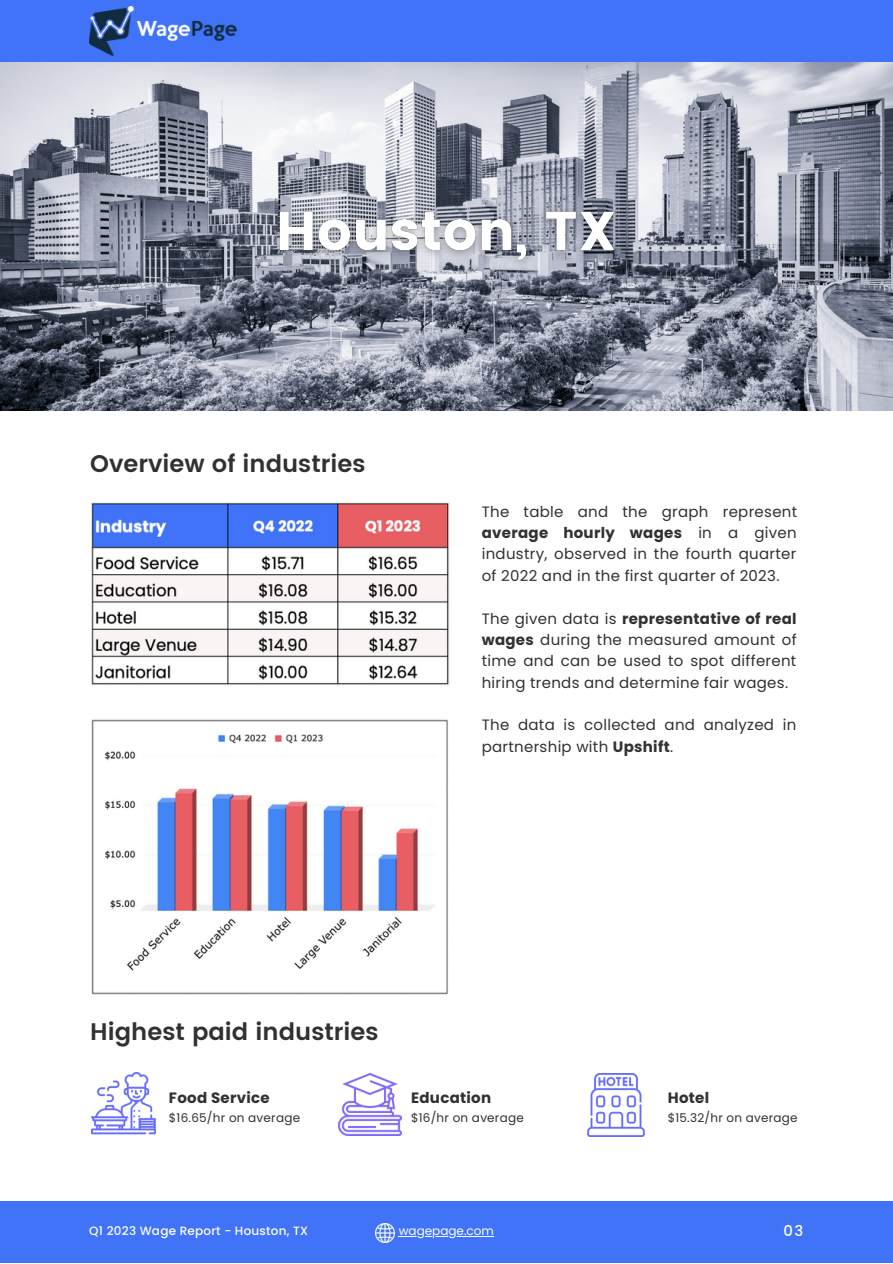
<style>
.page{position:relative;width:893px;height:1264px;background:#fff}
.page>*{position:absolute;margin:0;border:0;box-sizing:border-box;transform-origin:0 0}
.t1{font:600 24px "Poppins";color:#303133}
.t2{font:15px/21.3px "Poppins";letter-spacing:.02em;color:#303133;text-align:justify}
.t3{font:700 15px "Poppins";letter-spacing:.02em;color:#303133}
.t4{font:500 14.85px "Poppins";color:#fff}
.t5{font:12px "Poppins";letter-spacing:.02em;color:#303133}
.t6{font:500 12px "Poppins";letter-spacing:.02em;color:#fff}
.t7{font:12px "Poppins";color:#fff}
.s1{font-weight:700}
</style>
<div class="page">
<div style="left:0;top:1201px;width:892px;height:61px;background:#4173f9"></div>
<div style="left:0;top:0;width:892px;height:63px;background:#4173f9"></div>
<img style="left:89px;top:6px;width:147px;height:50px">
<img style="left:375px;top:1223px;width:19px;height:19px">
<img style="left:338px;top:1072px;width:63px;height:63px">
<img style="left:587px;top:1073px;width:58px;height:63px">
<img style="left:92px;top:1072px;width:64px;height:63px">
<img style="left:0;top:63px;width:892px;height:347px">
<img style="left:92px;top:720px;width:356px;height:274px">
<img style="left:92px;top:502px;width:357px;height:183px">
<img style="left:261px;top:178px;width:370px;height:117px">
<hr style="left:399px;top:1235px;width:95px;height:1px;background:#fff">
<h1 class="t1" style="left:90px;top:450px;width:277px">Overview of industries</h1>
<p class="t2" style="left:481px;top:501px;width:317px">The table and the graph represent <span class="s1">average hourly wages</span> in a given industry, observed in the fourth quarter of 2022 and in the first quarter of 2023.</p>
<p class="t2" style="left:481px;top:607px;width:316px">The given data is <span class="s1">representative of real wages</span> during the measured amount of time and can be used to spot different hiring trends and determine fair wages.</p>
<p class="t2" style="left:481px;top:714px;width:316px">The data is collected and analyzed in partnership with <span class="s1">Upshift</span>.</p>
<h1 class="t1" style="left:90px;top:1017px;width:290px">Highest paid industries</h1>
<p class="t3" style="left:169px;top:1086px;width:102px">Food Service</p>
<p class="t5" style="left:169px;top:1109px;width:133px">$16.65/hr on average</p>
<p class="t3" style="left:411px;top:1086px;width:82px">Education</p>
<p class="t5" style="left:411px;top:1109px;width:114px">$16/hr on average</p>
<p class="t3" style="left:667px;top:1086px;width:43px">Hotel</p>
<p class="t5" style="left:667px;top:1109px;width:131px">$15.32/hr on average</p>
<p class="t6" style="left:89px;top:1222px;width:220px">Q1 2023 Wage Report - Houston, TX</p>
<p class="t7" style="left:399px;top:1222px;width:97px">wagepage.com</p>
<p class="t4" style="left:783px;top:1220px;width:21px">03</p>
</div>
